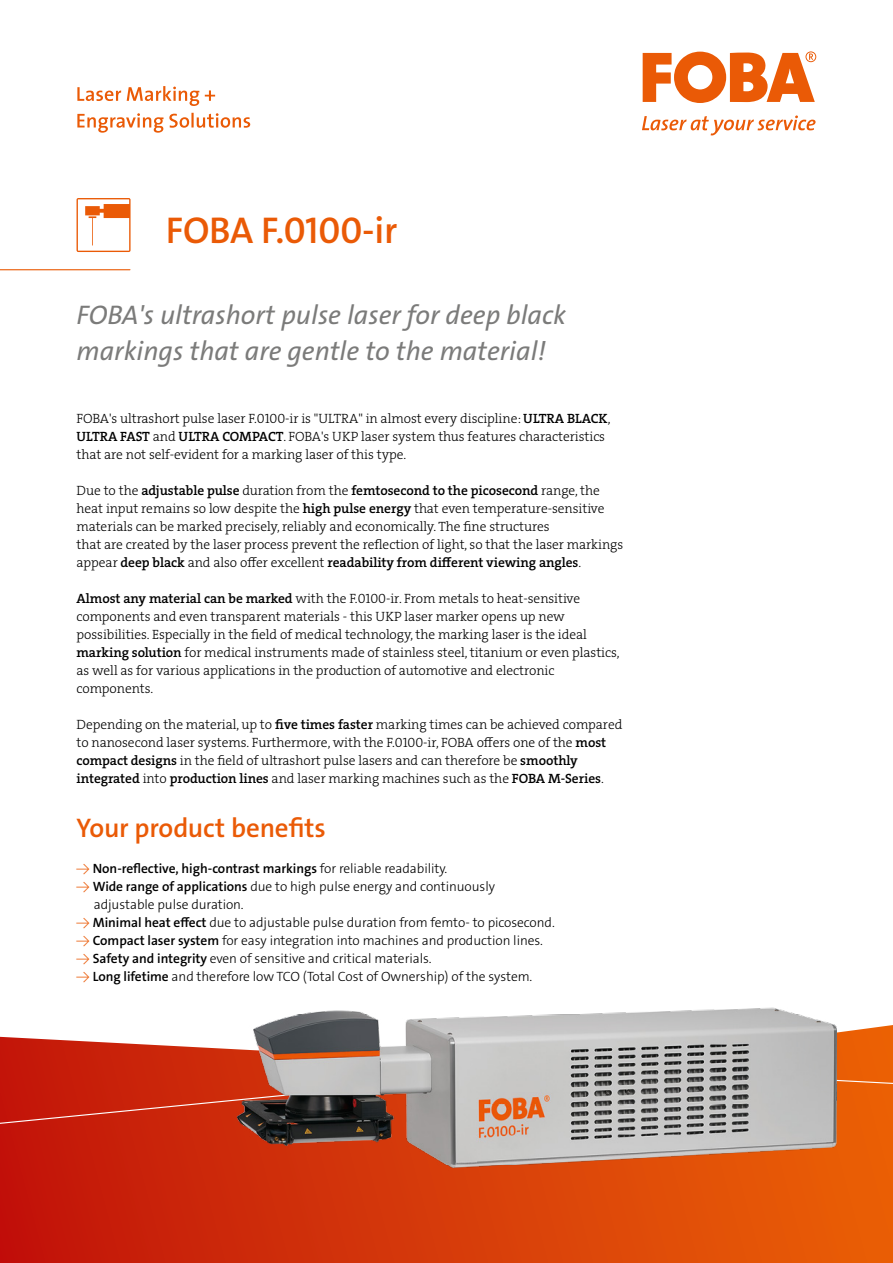
<style>
.page{position:relative;width:893px;height:1263px;background:#fff}
.page>*{position:absolute;margin:0;border:0;box-sizing:border-box;transform-origin:0 0}
.t1{font:37.5px "The Sans LP6 Se Bld";letter-spacing:-.005em;color:#ea5a06}
.t2{font:27px/36px "The Sans LP5 Plain IT";color:#7b7b7a}
.t3{font:27px "The Sans LP6 Se Bld";letter-spacing:-.01em;color:#ea5a06}
.t4{font:13.5px/18px "The Serif HP3 Lig";letter-spacing:-.005em;color:#000}
.t5{font:13.5px/18px "The Sans LP3 Lig";letter-spacing:-.005em;color:#000}
.t6{font:13.5px "The Serif HP6 Se Bld";letter-spacing:-.005em;color:#000}
.t7{font:13.5px "The Sans LP6 Se Bld";letter-spacing:-.005em;color:#000}
.s1{font-family:"The Serif HP6 Se Bld"}
.s2{font-family:"The Serif HP3 Lig"}
.s3{font-family:"The Sans LP3 Lig";color:#ea5a06}
.s4{font-family:"The Sans LP3 Lig"}
.s5{color:#ea5a06}
.s6{font-family:"The Sans LP6 Se Bld"}
</style>
<div class="page">
<div style="left:0;top:990px;width:893px;height:273px;background:linear-gradient(to right,#c2140b,#eb6107)"></div>
<svg style="left:0;top:990px;width:893px;height:134px"></svg>
<svg style="left:642px;top:115px;width:173px;height:20px"></svg>
<svg style="left:643px;top:51px;width:173px;height:52px"></svg>
<svg style="left:77px;top:86px;width:173px;height:47px"></svg>
<hr style="left:0;top:269px;width:130px;height:1px;background:#ea5a06">
<svg style="left:77px;top:198px;width:54px;height:54px"></svg>
<img style="left:215px;top:990px;width:622px;height:195px">
<h1 class="t1" style="left:166px;top:206px;width:233px">FOBA F.0100-ir</h1>
<h2 class="t2" style="left:77px;top:298px;width:491px">FOBA's ultrashort pulse laser for deep black markings that are gentle to the material!</h2>
<p class="t4" style="left:77px;top:410px;width:535px">FOBA's ultrashort pulse laser F.0100-ir is "ULTRA" in almost every discipline: <span class="s1">ULTRA BLACK</span>,<br><span class="s1">ULTRA FAST</span> and <span class="s1">ULTRA COMPACT</span>. FOBA's UKP laser system thus features characteristics that are not self-evident for a marking laser of this type.</p>
<p class="t6" style="left:77px;top:482px;width:525px"><span class="s2">Due to the</span> adjustable pulse <span class="s2">duration from the</span> femtosecond to the picosecond <span class="s2">range, the</span></p>
<p class="t4" style="left:77px;top:500px;width:548px">heat input remains so low despite the <span class="s1">high pulse energy</span> that even temperature-sensitive materials can be marked precisely, reliably and economically. The fine structures<br>that are created by the laser process prevent the reflection of light, so that the laser markings</p>
<p class="t6" style="left:77px;top:554px;width:506px"><span class="s2">appear</span> deep black <span class="s2">and also offer excellent</span> readability from different viewing angles<span class="s2">.</span></p>
<p class="t4" style="left:77px;top:590px;width:545px"><span class="s1">Almost any material can be marked</span> with the F.0100-ir. From metals to heat-sensitive components and even transparent materials - this UKP laser marker opens up new possibilities. Especially in the field of medical technology, the marking laser is the ideal <span class="s1">marking solution</span> for medical instruments made of stainless steel, titanium or even plastics, as well as for various applications in the production of automotive and electronic components.</p>
<p class="t4" style="left:77px;top:716px;width:547px">Depending on the material, up to <span class="s1">five times faster</span> marking times can be achieved compared to nanosecond laser systems. Furthermore, with the F.0100-ir, FOBA offers one of the <span class="s1">most compact designs</span> in the field of ultrashort pulse lasers and can therefore be <span class="s1">smoothly</span></p>
<p class="t6" style="left:77px;top:770px;width:529px">integrated <span class="s2">into</span> production lines <span class="s2">and laser marking machines such as the</span> FOBA M-Series<span class="s2">.</span></p>
<h2 class="t3" style="left:77px;top:811px;width:251px">Your product benefits</h2>
<p class="t7" style="left:77px;top:860px;width:372px"><span class="s3">→</span> Non-reflective, high-contrast markings <span class="s4">for reliable readability.</span></p>
<p class="t5" style="left:94px;top:878px;width:403px;text-indent:-17px"><span class="s5">→</span> <span class="s6">Wide range of applications</span> due to high pulse energy and continuously adjustable pulse duration.</p>
<p class="t5" style="left:77px;top:914px;width:480px"><span class="s5">→</span> <span class="s6">Minimal heat effect</span> due to adjustable pulse duration from femto- to picosecond.</p>
<p class="t5" style="left:77px;top:932px;width:468px"><span class="s5">→</span> <span class="s6">Compact laser system</span> for easy integration into machines and production lines.</p>
<p class="t5" style="left:77px;top:950px;width:356px"><span class="s5">→</span> <span class="s6">Safety and integrity</span> even of sensitive and critical materials.</p>
<p class="t5" style="left:77px;top:968px;width:457px"><span class="s5">→</span> <span class="s6">Long lifetime</span> and therefore low TCO (Total Cost of Ownership) of the system.</p>
</div>
